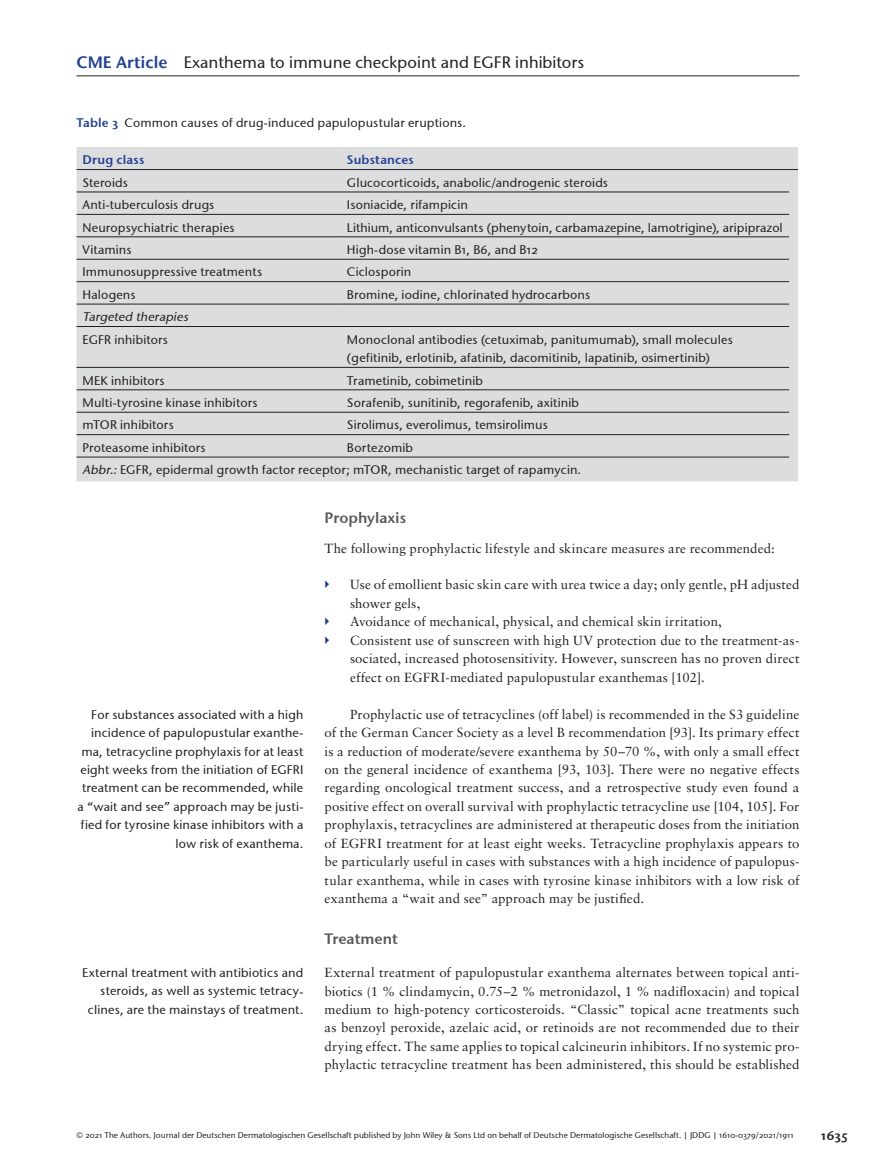
<style>
.page{position:relative;width:893px;height:1174px;background:#fff}
.page>*{position:absolute;margin:0;border:0;box-sizing:border-box;transform-origin:0 0}
.t1{font:16.5px "Stone Sans OSITCTT Medium";color:#231f20}
.t2{font:15px "Stone Sans Sem OSITCTT Semi";color:#57585a}
.t3{font:13.2px/18.5px "Sabon";letter-spacing:.01em;color:#231f20;text-align:justify}
.t4{font:13.2px "Stone Sans Sem OSITCTT Semi";color:#231f20}
.t5{font:12.45px/18.5px "Stone Sans OSITCTT Medium";letter-spacing:.01em;color:#231f20;text-align:right}
.t6{font:12.45px "Stone Sans Sem OSITCTT Semi";letter-spacing:.01em;color:#224092}
.t7{font:italic 12.45px "Stone Sans OSITCTT Medium";color:#231f20}
.t8{font:8.25px "Stone Sans OSITCTT Medium";color:#231f20}
.s1{font-family:"Stone Sans ITC Semi";color:#224092}
.s2{font-family:"Stone Sans Sem OSITCTT Semi";color:#224092}
.s3{font-style:italic}
</style>
<div class="page">
<hr style="left:77px;top:76px;width:722px;height:1px;background:#231f20">
<div style="left:77px;top:147px;width:721px;height:334px;background:#dcdddf"></div>
<hr style="left:77px;top:169px;width:264px;height:1px;background:#231f20">
<hr style="left:341px;top:169px;width:448px;height:1px;background:#231f20">
<hr style="left:77px;top:192px;width:264px;height:1px;background:#231f20">
<hr style="left:341px;top:192px;width:448px;height:1px;background:#231f20">
<hr style="left:77px;top:214px;width:264px;height:1px;background:#231f20">
<hr style="left:341px;top:214px;width:448px;height:1px;background:#231f20">
<hr style="left:77px;top:236px;width:264px;height:1px;background:#231f20">
<hr style="left:341px;top:236px;width:448px;height:1px;background:#231f20">
<hr style="left:77px;top:259px;width:264px;height:1px;background:#231f20">
<hr style="left:341px;top:259px;width:448px;height:1px;background:#231f20">
<hr style="left:77px;top:281px;width:264px;height:1px;background:#231f20">
<hr style="left:341px;top:281px;width:448px;height:1px;background:#231f20">
<hr style="left:77px;top:304px;width:264px;height:1px;background:#231f20">
<hr style="left:341px;top:304px;width:448px;height:1px;background:#231f20">
<hr style="left:77px;top:326px;width:264px;height:1px;background:#231f20">
<hr style="left:341px;top:326px;width:448px;height:1px;background:#231f20">
<hr style="left:77px;top:367px;width:264px;height:1px;background:#231f20">
<hr style="left:341px;top:367px;width:448px;height:1px;background:#231f20">
<hr style="left:77px;top:389px;width:264px;height:1px;background:#231f20">
<hr style="left:341px;top:389px;width:448px;height:1px;background:#231f20">
<hr style="left:77px;top:412px;width:264px;height:1px;background:#231f20">
<hr style="left:341px;top:412px;width:448px;height:1px;background:#231f20">
<hr style="left:77px;top:434px;width:264px;height:1px;background:#231f20">
<hr style="left:341px;top:434px;width:448px;height:1px;background:#231f20">
<hr style="left:77px;top:457px;width:264px;height:1px;background:#231f20">
<hr style="left:341px;top:457px;width:448px;height:1px;background:#231f20">
<p class="t1" style="left:77px;top:52px;width:509px"><span class="s1">CME Article</span> Exanthema to immune checkpoint and EGFR inhibitors</p>
<p class="t5" style="left:77px;top:114px;width:391px"><span class="s2">Table 3</span> Common causes of drug-induced papulopustular eruptions.</p>
<p class="t6" style="left:83px;top:152px;width:63px">Drug class</p>
<p class="t6" style="left:347px;top:152px;width:68px">Substances</p>
<p class="t5" style="left:83px;top:173px;width:47px">Steroids</p>
<p class="t5" style="left:347px;top:173px;width:263px">Glucocorticoids, anabolic/androgenic steroids</p>
<p class="t5" style="left:83px;top:195px;width:133px">Anti-tuberculosis drugs</p>
<p class="t5" style="left:347px;top:195px;width:123px">Isoniacide, rifampicin</p>
<p class="t5" style="left:83px;top:218px;width:154px">Neuropsychiatric therapies</p>
<p class="t5" style="left:347px;top:218px;width:437px">Lithium, anticonvulsants (phenytoin, carbamazepine, lamotrigine), aripiprazol</p>
<p class="t5" style="left:83px;top:240px;width:51px">Vitamins</p>
<p class="t5" style="left:347px;top:240px;width:193px">High-dose vitamin B1, B6, and B12</p>
<p class="t5" style="left:83px;top:263px;width:181px">Immunosuppressive treatments</p>
<p class="t5" style="left:347px;top:263px;width:66px">Ciclosporin</p>
<p class="t5" style="left:83px;top:285px;width:55px">Halogens</p>
<p class="t5" style="left:347px;top:285px;width:245px">Bromine, iodine, chlorinated hydrocarbons</p>
<p class="t7" style="left:83px;top:309px;width:110px">Targeted therapies</p>
<p class="t5" style="left:83px;top:330px;width:87px">EGFR inhibitors</p>
<p class="t5" style="left:347px;top:330px;width:387px;text-align:left">Monoclonal antibodies (cetuximab, panitumumab), small molecules (gefitinib, erlotinib, afatinib, dacomitinib, lapatinib, osimertinib)</p>
<p class="t5" style="left:83px;top:371px;width:84px">MEK inhibitors</p>
<p class="t5" style="left:347px;top:371px;width:137px">Trametinib, cobimetinib</p>
<p class="t5" style="left:83px;top:393px;width:177px">Multi-tyrosine kinase inhibitors</p>
<p class="t5" style="left:347px;top:393px;width:234px">Sorafenib, sunitinib, regorafenib, axitinib</p>
<p class="t5" style="left:83px;top:416px;width:93px">mTOR inhibitors</p>
<p class="t5" style="left:347px;top:416px;width:202px">Sirolimus, everolimus, temsirolimus</p>
<p class="t5" style="left:83px;top:438px;width:125px">Proteasome inhibitors</p>
<p class="t5" style="left:83px;top:436px;width:500px;line-height:22.5px;text-align:left;text-indent:264px">Bortezomib<br><span class="s3">Abbr.:</span>EGFR, epidermal growth factor receptor; mTOR, mechanistic target of rapamycin.</p>
<p class="t5" style="left:78px;top:705px;width:227px">For substances associated with a high incidence of papulopustular exanthe&shy;ma, tetracycline prophylaxis for at least eight weeks from the initiation of EGFRI treatment can be recommended, while a “wait and see” approach may be justi&shy;fied for tyrosine kinase inhibitors with a low risk of exanthema.</p>
<p class="t5" style="left:82px;top:963px;width:223px">External treatment with antibiotics and steroids, as well as systemic tetracy&shy;clines, are the mainstays of treatment.</p>
<p class="t2" style="left:325px;top:508px;width:83px">Prophylaxis</p>
<p class="t3" style="left:325px;top:538px;width:452px">The following prophylactic lifestyle and skincare measures are recommended:</p>
<p class="t3" style="left:350px;top:575px;width:451px;text-align:left">Use of emollient basic skin care with urea twice a day; only gentle, pH adjusted shower gels,<br>Avoidance of mechanical, physical, and chemical skin irritation,<br>Consistent use of sunscreen with high UV protection due to the treatment-as&shy;sociated, increased photosensitivity. However, sunscreen has no proven direct effect on EGFRI-mediated papulopustular exanthemas [102].</p>
<p class="t3" style="left:325px;top:704px;width:476px;text-indent:26px">Prophylactic use of tetracyclines (off label) is recommended in the S3 guideline of the German Cancer Society as a level B recommendation [93]. Its primary effect is a reduction of moderate/severe exanthema by 50–70 %, with only a small effect on the general incidence of exanthema [93, 103]. There were no negative effects regarding oncological treatment success, and a retrospective study even found a positive effect on overall survival with prophylactic tetracycline use [104, 105]. For prophylaxis, tetracyclines are administered at therapeutic doses from the initiation of EGFRI treatment for at least eight weeks. Tetracycline prophylaxis appears to be particularly useful in cases with substances with a high incidence of papulopus&shy;tular exanthema, while in cases with tyrosine kinase inhibitors with a low risk of exanthema a “wait and see” approach may be justified.</p>
<p class="t2" style="left:325px;top:929px;width:75px">Treatment</p>
<p class="t3" style="left:325px;top:963px;width:476px">External treatment of papulopustular exanthema alternates between topical anti&shy;biotics (1 % clindamycin, 0.75–2 % metronidazol, 1 % nadifloxacin) and topical medium to high-potency corticosteroids. “Classic” topical acne treatments such as benzoyl peroxide, azelaic acid, or retinoids are not recommended due to their drying effect. The same applies to topical calcineurin inhibitors. If no systemic pro&shy;phylactic tetracycline treatment has been administered, this should be established</p>
<p class="t8" style="left:77px;top:1130px;width:719px">© 2021 The Authors. Journal der Deutschen Dermatologischen Gesellschaft published by John Wiley &amp; Sons Ltd on behalf of Deutsche Dermatologische Gesellschaft. | JDDG | 1610-0379/2021/1911</p>
<p class="t4" style="left:821px;top:1126px;width:29px">1635</p>
</div>
